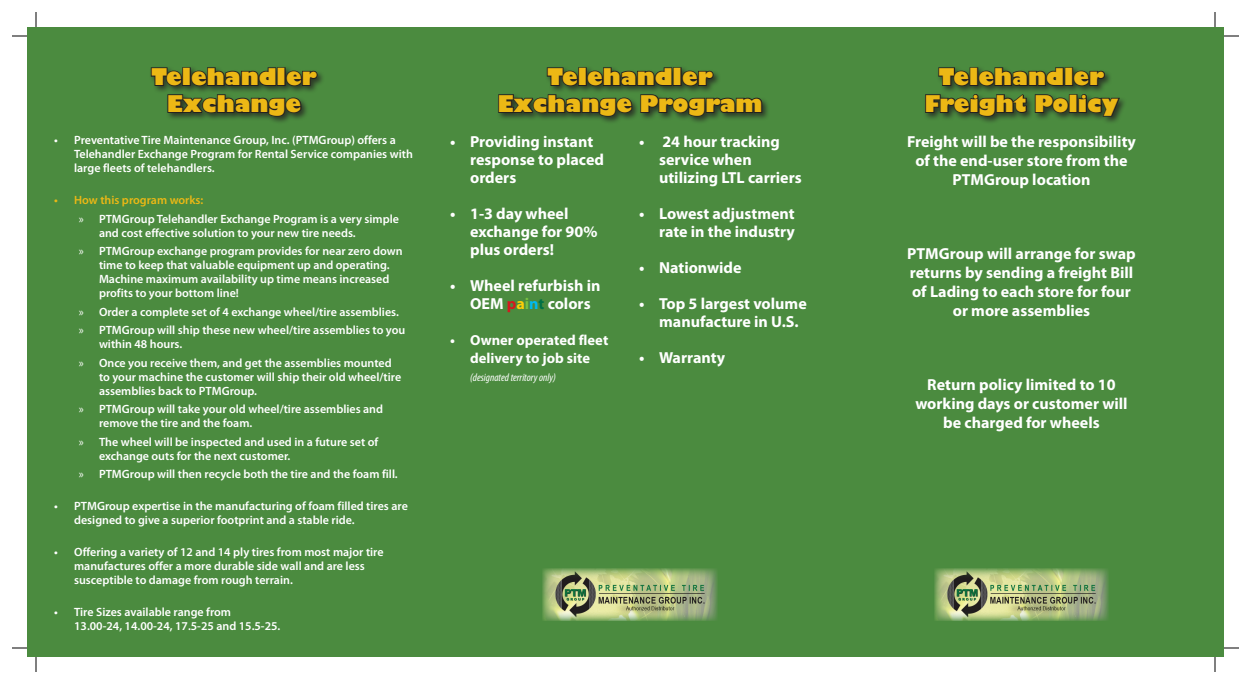
<style>
.page{position:relative;width:1251px;height:684px;background:#fff}
.page>*{position:absolute;margin:0;border:0;box-sizing:border-box;transform-origin:0 0}
.t1{font:800 22.4px/26.9px "Gill Sans";color:#ecb815;text-align:center}
.t2{font:700 16px/18px "Myriad Pro";color:#fff}
.t3{font:700 14.5px/18px "Myriad Pro";color:#fff;text-align:center}
.t4{font:600 12px/14px "Myriad Pro";color:#fff}
.t5{font:italic condensed 11px "Myriad Pro";color:#fff}
.s1{color:#ecb815}
.s2{font-weight:400}
.s3{color:#d7171f}
.s4{color:#fece08}
.s5{color:#79c142}
.s6{color:#00baf1}
.s7{color:#017145}
</style>
<div class="page">
<div style="left:27px;top:27px;width:1197px;height:630px;background:#4b8b3f"></div>
<div style="left:149px;top:65px;width:177px;height:60px;background:#231f20;opacity:.75"></div>
<svg style="left:150px;top:66px;width:33px;height:21px"></svg>
<div style="left:182px;top:67px;width:9px;height:19px;border:2px solid #231f20"></div>
<svg style="left:190px;top:66px;width:87px;height:21px"></svg>
<div style="left:277px;top:67px;width:9px;height:19px;border:2px solid #231f20"></div>
<svg style="left:285px;top:69px;width:34px;height:18px"></svg>
<svg style="left:166px;top:93px;width:136px;height:25px"></svg>
<div style="left:497px;top:65px;width:274px;height:60px;background:#231f20;opacity:.75"></div>
<svg style="left:546px;top:66px;width:33px;height:21px"></svg>
<div style="left:578px;top:67px;width:9px;height:19px;border:2px solid #231f20"></div>
<svg style="left:586px;top:66px;width:87px;height:21px"></svg>
<div style="left:673px;top:67px;width:9px;height:19px;border:2px solid #231f20"></div>
<svg style="left:681px;top:69px;width:34px;height:18px"></svg>
<svg style="left:497px;top:93px;width:136px;height:25px"></svg>
<svg style="left:639px;top:93px;width:124px;height:25px"></svg>
<img style="left:543px;top:568px;width:174px;height:53px">
<div style="left:923px;top:65px;width:205px;height:60px;background:#231f20;opacity:.75"></div>
<svg style="left:924px;top:66px;width:197px;height:52px"></svg>
<img style="left:934px;top:568px;width:174px;height:53px">
<svg style="left:12px;top:35px;width:15px;height:2px"></svg>
<svg style="left:1224px;top:35px;width:15px;height:2px"></svg>
<svg style="left:12px;top:647px;width:15px;height:2px"></svg>
<svg style="left:1224px;top:647px;width:15px;height:2px"></svg>
<svg style="left:35px;top:12px;width:2px;height:15px"></svg>
<svg style="left:35px;top:657px;width:2px;height:15px"></svg>
<svg style="left:1214px;top:12px;width:2px;height:15px"></svg>
<svg style="left:1214px;top:657px;width:2px;height:15px"></svg>
<h1 class="t1" style="left:151px;top:65px;width:167px">Telehandler<br>Exchange</h1>
<p class="t4" style="left:74px;top:133px;width:340px;text-indent:-20px">• Preventative Tire Maintenance Group, Inc. (PTMGroup) offers a<br>Telehandler Exchange Program for Rental Service companies with large fleets of telehandlers.</p>
<p class="t4" style="left:79px;top:190px;width:322px;line-height:18.5px;text-indent:-25px"><span class="s1">• How this program works:<br></span><span class="s2">»</span> PTMGroup Telehandler Exchange Program is a very simple</p>
<p class="t4" style="left:79px;top:223px;width:325px;line-height:18.5px;text-indent:20px">and cost effective solution to your new tire needs.<br><span class="s2">»</span> PTMGroup exchange program provides for near zero down</p>
<p class="t4" style="left:99px;top:258px;width:292px;text-align:justify">time to keep that valuable equipment up and operating.<br>Machine maximum availability up time means increased profits to your bottom line!</p>
<p class="t4" style="left:79px;top:302px;width:328px;line-height:18.5px"><span class="s2">»</span> Order a complete set of 4 exchange wheel/tire assemblies. <span class="s2">»</span> PTMGroup will ship these new wheel/tire assemblies to you</p>
<p class="t4" style="left:79px;top:334px;width:314px;line-height:18.5px;text-indent:20px">within 48 hours.<br><span class="s2">»</span> Once you receive them, and get the assemblies mounted</p>
<p class="t4" style="left:99px;top:369px;width:304px">to your machine the customer will ship their old wheel/tire assemblies back to PTMGroup.</p>
<p class="t4" style="left:99px;top:402px;width:286px;text-indent:-20px"><span class="s2">»</span> PTMGroup will take your old wheel/tire assemblies and remove the tire and the foam.</p>
<p class="t4" style="left:99px;top:434px;width:281px;text-indent:-20px"><span class="s2">»</span> The wheel will be inspected and used in a future set of exchange outs for the next customer.</p>
<p class="t4" style="left:79px;top:467px;width:320px"><span class="s2">»</span> PTMGroup will then recycle both the tire and the foam fill.</p>
<p class="t4" style="left:74px;top:499px;width:335px;text-indent:-20px">• PTMGroup expertise in the manufacturing of foam filled tires are designed to give a superior footprint and a stable ride.</p>
<p class="t4" style="left:74px;top:545px;width:311px;text-indent:-20px">• Offering a variety of 12 and 14 ply tires from most major tire manufactures offer a more durable side wall and are less susceptible to damage from rough terrain.</p>
<p class="t4" style="left:74px;top:605px;width:208px;text-indent:-20px">• Tire Sizes available range from<br>13.00-24, 14.00-24, 17.5-25 and 15.5-25.</p>
<h1 class="t1" style="left:498px;top:65px;width:266px">Telehandler<br>Exchange Program</h1>
<h2 class="t2" style="left:470px;top:132px;width:135px;text-indent:-20px">• Providing instant response to placed orders</h2>
<h2 class="t2" style="left:470px;top:204px;width:129px;text-indent:-20px">• 1-3 day wheel exchange for 90% plus orders!</h2>
<h2 class="t2" style="left:470px;top:276px;width:132px;text-indent:-20px">• Wheel refurbish in<br>OEM <span class="s3">p</span><span class="s4">a</span><span class="s5">i</span><span class="s6">n</span><span class="s7">t</span> colors</h2>
<p class="t3" style="left:450px;top:331px;width:160px">• Owner operated fleet delivery to job site</p>
<p class="t5" style="left:470px;top:371px;width:87px">(designated territory only)</p>
<h2 class="t2" style="left:659px;top:132px;width:144px;text-indent:-20px">• 24 hour tracking service when utilizing LTL carriers</h2>
<h2 class="t2" style="left:639px;top:204px;width:157px;text-align:right">• Lowest adjustment rate in the industry</h2>
<h2 class="t2" style="left:639px;top:258px;width:104px">• Nationwide</h2>
<h2 class="t2" style="left:659px;top:294px;width:149px;text-indent:-20px">• Top 5 largest volume manufacture in U.S.</h2>
<h2 class="t2" style="left:639px;top:348px;width:88px">• Warranty</h2>
<h1 class="t1" style="left:924px;top:65px;width:196px">Telehandler<br>Freight Policy</h1>
<h2 class="t2" style="left:907px;top:132px;width:230px;line-height:19px;text-align:center">Freight will be the responsibility of the end-user store from the<br>PTMGroup location</h2>
<h2 class="t2" style="left:907px;top:244px;width:230px;line-height:19px;text-align:center">PTMGroup will arrange for swap returns by sending a freight Bill of Lading to each store for four or more assemblies</h2>
<h2 class="t2" style="left:915px;top:375px;width:214px;line-height:19px;text-align:center">Return policy limited to 10 working days or customer will be charged for wheels</h2>
</div>
